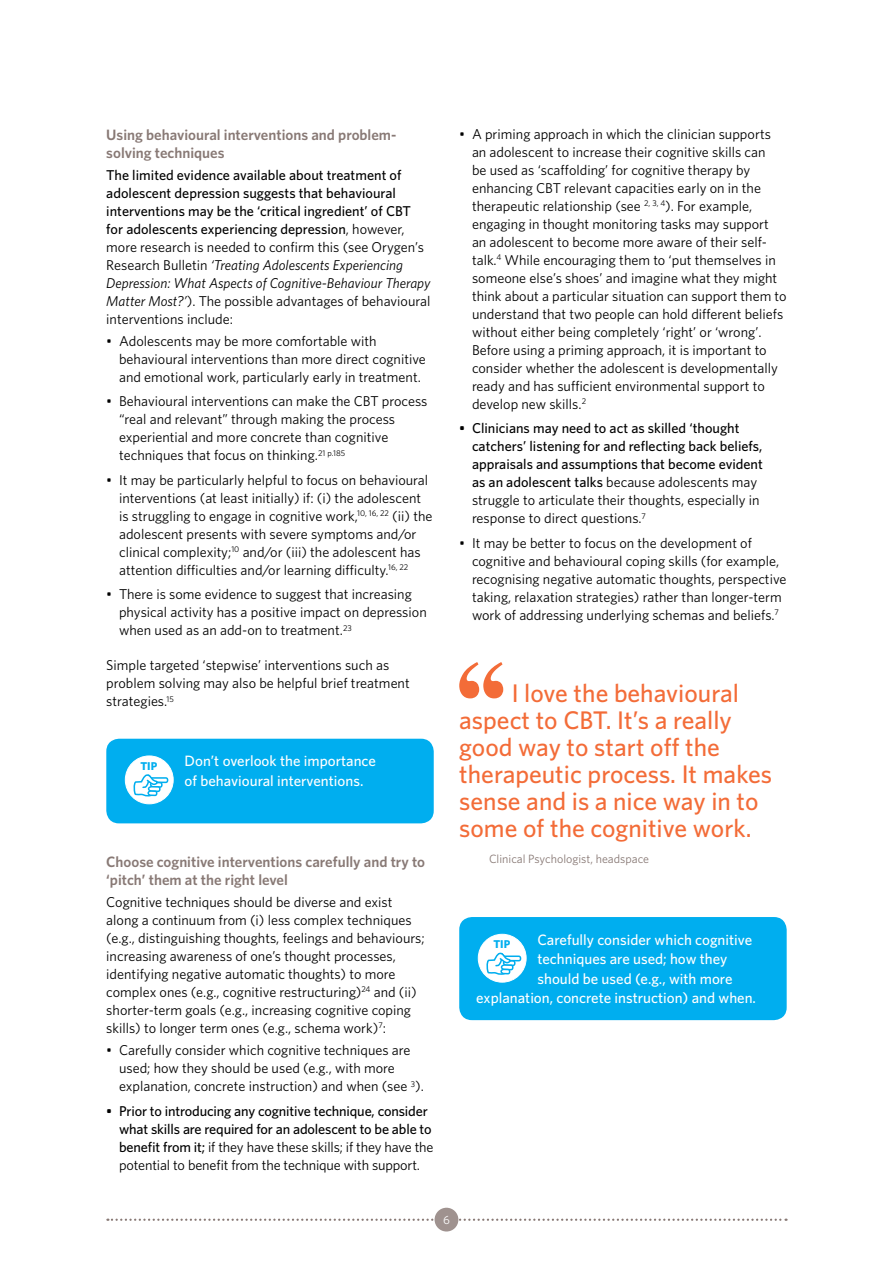
<style>
.page{position:relative;width:893px;height:1263px;background:#fff}
.page>*{position:absolute;margin:0;border:0;box-sizing:border-box;transform-origin:0 0}
.t1{font:500 25.5px/27px "Whitney";color:#f36c38}
.t2{font:500 15px/19.5px "Whitney";color:#fff}
.t3{font:600 15px/18px "Whitney";color:#887975}
.t4{font:14.25px/18px "Whitney";color:#000}
.t5{font:500 14.25px/18px "Whitney";color:#000}
.t6{font:12px "Whitney";color:#887975}
.t7{font:12px "Whitney";color:#fff}
.t8{font:700 11.4px "Whitney";letter-spacing:-.01em;color:#00aeef}
.s1{font-weight:400}
.s2{font-weight:400;font-style:italic}
</style>
<div class="page">
<svg style="left:107px;top:1218px;width:679px;height:3px"></svg>
<div style="left:435px;top:1208px;width:23px;height:23px;background:#9f928f;border-radius:50%"></div>
<div style="left:106px;top:739px;width:328px;height:84px;background:#00aeef;border-radius:13px"></div>
<div style="left:125px;top:756px;width:48px;height:48px;background:#fff;border-radius:50%"></div>
<div style="left:125px;top:756px;width:49px;height:48px;border:1px solid #fff;border-radius:50%"></div>
<svg style="left:133px;top:774px;width:35px;height:23px"></svg>
<div style="left:459px;top:917px;width:328px;height:103px;background:#00aeef;border-radius:13px"></div>
<div style="left:478px;top:934px;width:48px;height:48px;background:#fff;border-radius:50%"></div>
<div style="left:478px;top:934px;width:48px;height:48px;border:1px solid #fff;border-radius:50%"></div>
<svg style="left:486px;top:952px;width:35px;height:24px"></svg>
<svg style="left:459px;top:662px;width:44px;height:36px"></svg>
<p class="t3" style="left:106px;top:125px;width:292px">Using behavioural interventions and problem&shy;solving techniques</p>
<p class="t5" style="left:106px;top:166px;width:326px">The limited evidence available about treatment of adolescent depression suggests that behavioural interventions may be the ‘critical ingredient’ of CBT for adolescents experiencing depression<span class="s1">, however, more research is needed to confirm this (see Orygen’s Research Bulletin</span> <span class="s2">‘Treating Adolescents Experiencing Depression: What Aspects of Cognitive-Behaviour Therapy Matter Most?’</span><span class="s1">). The possible advantages of behavioural interventions include:</span></p>
<p class="t4" style="left:119px;top:332px;width:308px;text-indent:-13px">• Adolescents may be more comfortable with behavioural interventions than more direct cognitive and emotional work, particularly early in treatment.</p>
<p class="t4" style="left:119px;top:392px;width:310px;text-indent:-13px">• Behavioural interventions can make the CBT process “real and relevant” through making the process experiential and more concrete than cognitive techniques that focus on thinking.<sup>21</sup> <sup>p.185</sup></p>
<p class="t4" style="left:119px;top:471px;width:315px;text-indent:-13px">• It may be particularly helpful to focus on behavioural interventions (at least initially) if: (i) the adolescent is struggling to engage in cognitive work,<sup>10,</sup> <sup>16,</sup> <sup>22</sup> (ii) the adolescent presents with severe symptoms and/or clinical complexity;<sup>10</sup> and/or (iii) the adolescent has attention difficulties and/or learning difficulty.<sup>16,</sup> <sup>22</sup></p>
<p class="t4" style="left:119px;top:585px;width:309px;text-indent:-13px">• There is some evidence to suggest that increasing physical activity has a positive impact on depression when used as an add-on to treatment.<sup>23</sup></p>
<p class="t4" style="left:106px;top:656px;width:305px">Simple targeted ‘stepwise’ interventions such as problem solving may also be helpful brief treatment strategies.<sup>15</sup></p>
<p class="t8" style="left:141px;top:758px;width:18px">TIP</p>
<p class="t2" style="left:185px;top:751px;width:193px">Don’t overlook the importance of behavioural interventions.</p>
<p class="t3" style="left:106px;top:852px;width:320px">Choose cognitive interventions carefully and try to ‘pitch’ them at the right level</p>
<p class="t4" style="left:106px;top:893px;width:320px">Cognitive techniques should be diverse and exist along a continuum from (i) less complex techniques (e.g., distinguishing thoughts, feelings and behaviours; increasing awareness of one’s thought processes, identifying negative automatic thoughts) to more complex ones (e.g., cognitive restructuring)<sup>24</sup> and (ii) shorter-term goals (e.g., increasing cognitive coping skills) to longer term ones (e.g., schema work)<sup>7</sup>:</p>
<p class="t4" style="left:119px;top:1041px;width:306px;text-indent:-13px">• Carefully consider which cognitive techniques are used; how they should be used (e.g., with more explanation, concrete instruction) and when (see <sup>3</sup>).</p>
<p class="t5" style="left:119px;top:1102px;width:316px;text-indent:-13px">• Prior to introducing any cognitive technique, consider what skills are required for an adolescent to be able to benefit from it; <span class="s1">if they have these skills; if they have the potential to benefit from the technique with support.</span></p>
<p class="t4" style="left:472px;top:125px;width:316px;text-indent:-13px">• A priming approach in which the clinician supports an adolescent to increase their cognitive skills can<br>be used as ‘scaffolding’ for cognitive therapy by enhancing CBT relevant capacities early on in the therapeutic relationship (see <sup>2,</sup> <sup>3,</sup> <sup>4</sup>). For example, engaging in thought monitoring tasks may support an adolescent to become more aware of their self&shy;talk.<sup>4</sup> While encouraging them to ‘put themselves in someone else’s shoes’ and imagine what they might think about a particular situation can support them to understand that two people can hold different beliefs without either being completely ‘right’ or ‘wrong’.<br>Before using a priming approach, it is important to consider whether the adolescent is developmentally ready and has sufficient environmental support to develop new skills.<sup>2</sup></p>
<p class="t5" style="left:472px;top:419px;width:292px;text-indent:-13px">• Clinicians may need to act as skilled ‘thought catchers’ listening for and reflecting back beliefs, appraisals and assumptions that become evident as an adolescent talks <span class="s1">because adolescents may struggle to articulate their thoughts, especially in response to direct questions.</span><sup>7</sup></p>
<p class="t4" style="left:472px;top:533px;width:316px;text-indent:-13px">• It may be better to focus on the development of cognitive and behavioural coping skills (for example, recognising negative automatic thoughts, perspective taking, relaxation strategies) rather than longer-term work of addressing underlying schemas and beliefs.<sup>7</sup></p>
<h1 class="t1" style="left:459px;top:679px;width:314px;text-indent:53px">I love the behavioural aspect to CBT. It’s a really good way to start off the therapeutic process. It makes sense and is a nice way in to some of the cognitive work.</h1>
<p class="t6" style="left:489px;top:851px;width:162px">Clinical Psychologist, headspace</p>
<p class="t2" style="left:537px;top:929px;width:216px">Carefully consider which cognitive</p>
<p class="t2" style="left:537px;top:949px;width:191px">techniques are used; how they</p>
<p class="t2" style="left:537px;top:968px;width:197px">should be used (e.g., with more</p>
<p class="t2" style="left:476px;top:988px;width:281px">explanation, concrete instruction) and when.</p>
<p class="t8" style="left:493px;top:936px;width:18px">TIP</p>
<p class="t7" style="left:443px;top:1211px;width:8px">6</p>
</div>
